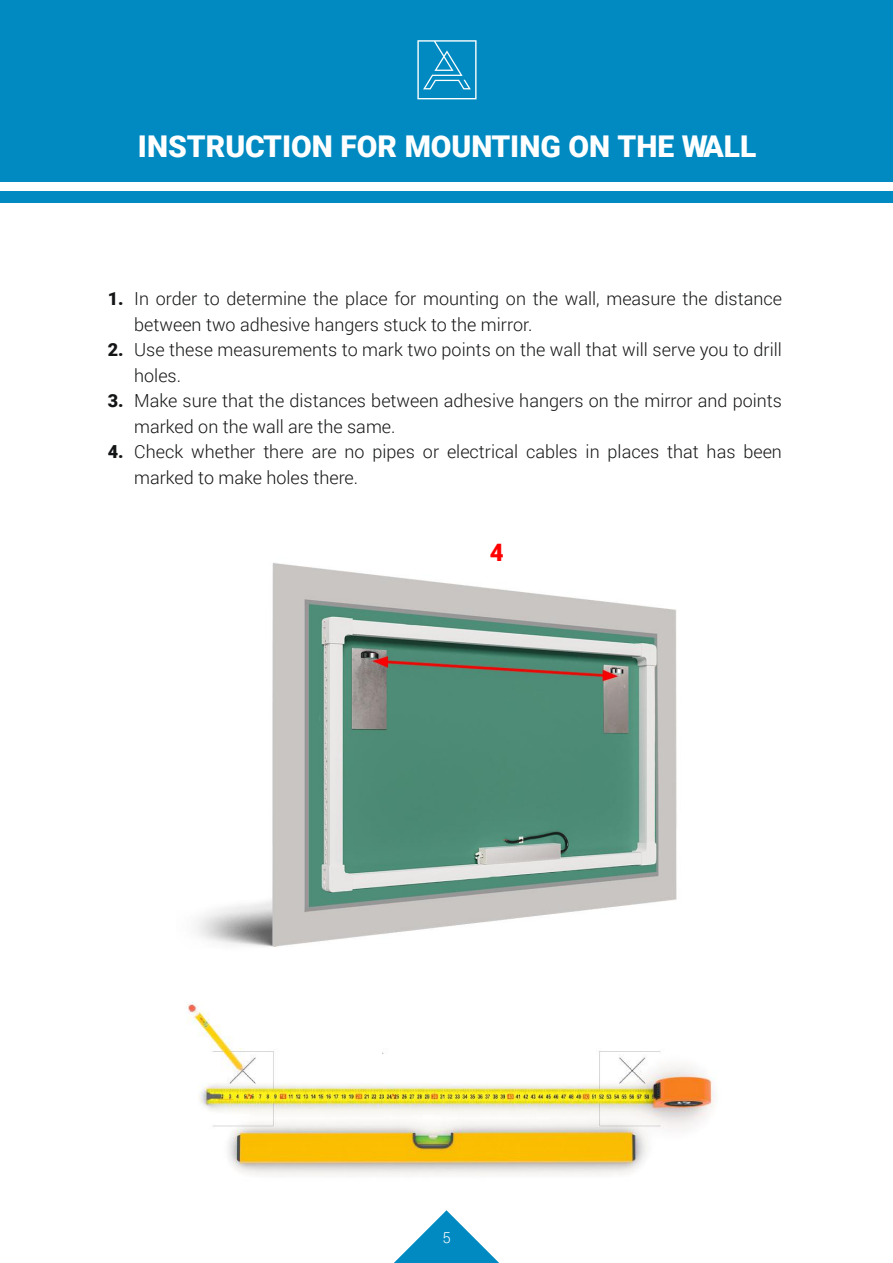
<style>
.page{position:relative;width:893px;height:1263px;background:#fff}
.page>*{position:absolute;margin:0;border:0;box-sizing:border-box;transform-origin:0 0}
.t1{font:900 30px "Roboto";color:#fff}
.t2{font:900 24px "Roboto";color:#f00}
.t3{font:300 18px/25.5px "Roboto";color:#141516}
.t4{font:900 18px "Roboto";color:#141516}
.t5{font:300 15px "Roboto";color:#fff}
</style>
<div class="page">
<div style="left:0;top:0;width:893px;height:202px;background:#008ac1"></div>
<svg style="left:394px;top:1210px;width:105px;height:53px"></svg>
<img style="left:187px;top:1002px;width:530px;height:174px">
<div style="left:0;top:182px;width:893px;height:8px;background:#fff"></div>
<svg style="left:417px;top:40px;width:60px;height:59px"></svg>
<img style="left:197px;top:562px;width:480px;height:385px">
<h1 class="t1" style="left:138px;top:125px;width:620px">INSTRUCTION FOR MOUNTING ON THE WALL</h1>
<p class="t4" style="left:108px;top:286px;width:17px">1.</p>
<p class="t4" style="left:108px;top:337px;width:17px">2.</p>
<p class="t4" style="left:108px;top:388px;width:17px">3.</p>
<p class="t4" style="left:108px;top:439px;width:17px">4.</p>
<p class="t3" style="left:134px;top:285px;width:649px">In order to determine the place for mounting on the wall, measure the distance between two adhesive hangers stuck to the mirror.<br>Use these measurements to mark two points on the wall that will serve you to drill holes.<br>Make sure that the distances between adhesive hangers on the mirror and points marked on the wall are the same.<br>Check whether there are no pipes or electrical cables in places that has been marked to make holes there.</p>
<h2 class="t2" style="left:490px;top:536px;width:15px">4</h2>
<p class="t5" style="left:442px;top:1227px;width:10px">5</p>
</div>
